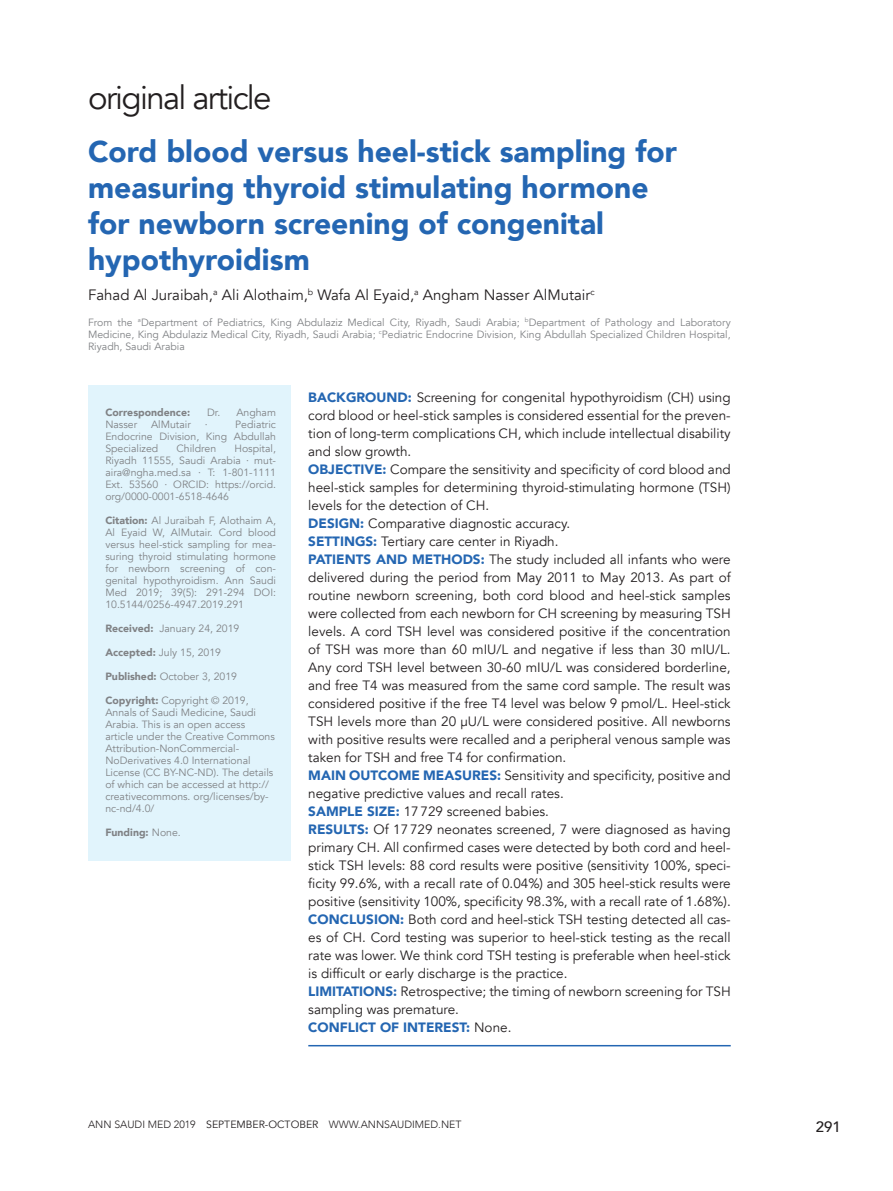
<style>
.page{position:relative;width:893px;height:1191px;background:#fff}
.page>*{position:absolute;margin:0;border:0;box-sizing:border-box;transform-origin:0 0}
.t1{font:33px "Avenir";letter-spacing:-.05em;color:#231f20}
.main_title__reina{font:900 30px/36px "Avenir";color:#2466b2}
.body_after_sub{font:15px "Avenir";color:#231f20}
.t2{font:500 15px "Avenir";color:#231f20}
.abstract{font:13.5px/18px "Avenir";color:#231f20;text-align:justify}
.abstract-2{font:900 13.5px "Avenir";color:#2466b2}
.body_after_sub-2{font:10.5px/12px "Avenir";color:#808285;text-align:justify}
.t3{font:300 10.5px "Avenir";color:#231f20}
.body_after_sub-3{font:900 10.5px "Avenir";color:#808285}
.s1{font-weight:900}
.s2{font-weight:400}
.s3{font-weight:900;color:#2466b2}
.s4{font-weight:400;color:#231f20}
</style>
<div class="page">
<div style="left:88px;top:386px;width:202px;height:475px;background:#e1f4fc"></div>
<hr style="left:308px;top:1045px;width:423px;height:1px;background:#2466b2">
<h1 class="t1" style="left:88px;top:78px;width:185px">original article</h1>
<p class="main_title__reina" style="left:88px;top:133px;width:590px">Cord blood versus heel-stick sampling for measuring thyroid stimulating hormone for newborn screening of congenital hypothyroidism</p>
<p class="body_after_sub" style="left:88px;top:286px;width:508px">Fahad Al Juraibah,<sup>a</sup> Ali Alothaim,<sup>b</sup> Wafa Al Eyaid,<sup>a</sup> Angham Nasser AlMutair<sup>c</sup></p>
<p class="body_after_sub-2" style="left:88px;top:316px;width:644px">From the <sup>a</sup>Department of Pediatrics, King Abdulaziz Medical City, Riyadh, Saudi Arabia; <sup>b</sup>Department of Pathology and Laboratory Medicine, King Abdulaziz Medical City, Riyadh, Saudi Arabia; <sup>c</sup>Pediatric Endocrine Division, King Abdullah Specialized Children Hospital, Riyadh, Saudi Arabia</p>
<p class="body_after_sub-3" style="left:105px;top:403px;width:86px">Correspondence:</p>
<p class="body_after_sub-2" style="left:207px;top:406px;width:70px">Dr. Angham</p>
<p class="body_after_sub-2" style="left:105px;top:418px;width:33px">Nasser</p>
<p class="body_after_sub-2" style="left:151px;top:418px;width:41px">AlMutair</p>
<p class="body_after_sub-2" style="left:205px;top:418px;width:4px">∙</p>
<p class="body_after_sub-2" style="left:105px;top:418px;width:172px;text-indent:130px">Pediatric Endocrine Division, King Abdullah Specialized</p>
<p class="body_after_sub-2" style="left:105px;top:442px;width:172px;text-indent:129px">Hospital, Riyadh 11555, Saudi Arabia ∙ mut&shy;aira@ngha.med.sa · T: 1-801-1111<br>Ext. 53560 ∙ ORCID: https://orcid. org/0000-0001-6518-4646</p>
<p class="body_after_sub-2" style="left:105px;top:514px;width:172px"><span class="s1">Citation:</span> Al Juraibah F, Alothaim A, Al Eyaid W, AlMutair. Cord blood versus heel-stick sampling for mea&shy;suring thyroid stimulating hormone for newborn screening of con&shy;genital hypothyroidism. Ann Saudi Med 2019; 39(5): 291-294 DOI:<br>10.5144/0256-4947.2019.291</p>
<p class="body_after_sub-2" style="left:105px;top:622px;width:136px"><span class="s1">Received:</span> January 24, 2019</p>
<p class="body_after_sub-2" style="left:105px;top:646px;width:117px"><span class="s1">Accepted:</span> July 15, 2019</p>
<p class="body_after_sub-2" style="left:105px;top:670px;width:133px"><span class="s1">Published:</span> October 3, 2019</p>
<p class="body_after_sub-2" style="left:105px;top:694px;width:171px;text-align:left"><span class="s1">Copyright:</span> Copyright © 2019,<br>Annals of Saudi Medicine, Saudi<br>Arabia. This is an open access article under the Creative Commons<br>Attribution-NonCommercial-<br>NoDerivatives 4.0 International<br>License (CC BY-NC-ND). The details of which can be accessed at http:// creativecommons. org/licenses/by&shy;nc-nd/4.0/</p>
<p class="body_after_sub-3" style="left:105px;top:823px;width:77px">Funding: <span class="s2">None.</span></p>
<p class="body_after_sub-2" style="left:177px;top:442px;width:41px">Children</p>
<p class="abstract" style="left:308px;top:389px;width:424px"><span class="s3">BACKGROUND:</span> Screening for congenital hypothyroidism (CH) using cord blood or heel-stick samples is considered essential for the preven&shy;tion of long-term complications CH, which include intellectual disability and slow growth.</p>
<p class="abstract" style="left:308px;top:461px;width:424px"><span class="s3">OBJECTIVE:</span> Compare the sensitivity and specificity of cord blood and heel-stick samples for determining thyroid-stimulating hormone (TSH) levels for the detection of CH.</p>
<p class="abstract" style="left:308px;top:515px;width:263px"><span class="s3">DESIGN:</span> Comparative diagnostic accuracy.</p>
<p class="abstract" style="left:308px;top:533px;width:252px"><span class="s3">SETTINGS:</span> Tertiary care center in Riyadh.</p>
<p class="abstract" style="left:308px;top:551px;width:424px"><span class="s3">PATIENTS AND METHODS:</span> The study included all infants who were delivered during the period from May 2011 to May 2013. As part of routine newborn screening, both cord blood and heel-stick samples were collected from each newborn for CH screening by measuring TSH levels. A cord TSH level was considered positive if the concentration of TSH was more than 60 mIU/L and negative if less than 30 mIU/L.<br>Any cord TSH level between 30-60 mIU/L was considered borderline, and free T4 was measured from the same cord sample. The result was considered positive if the free T4 level was below 9 pmol/L. Heel-stick TSH levels more than 20 µU/L were considered positive. All newborns with positive results were recalled and a peripheral venous sample was taken for TSH and free T4 for confirmation.</p>
<p class="abstract" style="left:308px;top:767px;width:424px"><span class="s3">MAIN OUTCOME MEASURES:</span> Sensitivity and specificity, positive and negative predictive values and recall rates.</p>
<p class="abstract" style="left:308px;top:803px;width:242px"><span class="s3">SAMPLE SIZE:</span> 17729 screened babies.</p>
<p class="abstract" style="left:308px;top:821px;width:424px"><span class="s3">RESULTS:</span> Of 17729 neonates screened, 7 were diagnosed as having primary CH. All confirmed cases were detected by both cord and heel&shy;stick TSH levels: 88 cord results were positive (sensitivity 100%, speci&shy;ficity 99.6%, with a recall rate of 0.04%) and 305 heel-stick results were positive (sensitivity 100%, specificity 98.3%, with a recall rate of 1.68%).</p>
<p class="abstract" style="left:308px;top:911px;width:424px"><span class="s3">CONCLUSION:</span> Both cord and heel-stick TSH testing detected all cas&shy;es of CH. Cord testing was superior to heel-stick testing as the recall rate was lower. We think cord TSH testing is preferable when heel-stick is difficult or early discharge is the practice.</p>
<p class="abstract" style="left:308px;top:983px;width:424px"><span class="s3">LIMITATIONS:</span> Retrospective; the timing of newborn screening for TSH sampling was premature.</p>
<p class="abstract-2" style="left:308px;top:1016px;width:205px">CONFLICT OF INTEREST: <span class="s4">None.</span></p>
<p class="t3" style="left:88px;top:1118px;width:375px">ANN SAUDI MED 2019 <span class="s2">SEPTEMBER-OCTOBER</span> WWW.ANNSAUDIMED.NET</p>
<p class="t2" style="left:816px;top:1113px;width:27px">291</p>
</div>
